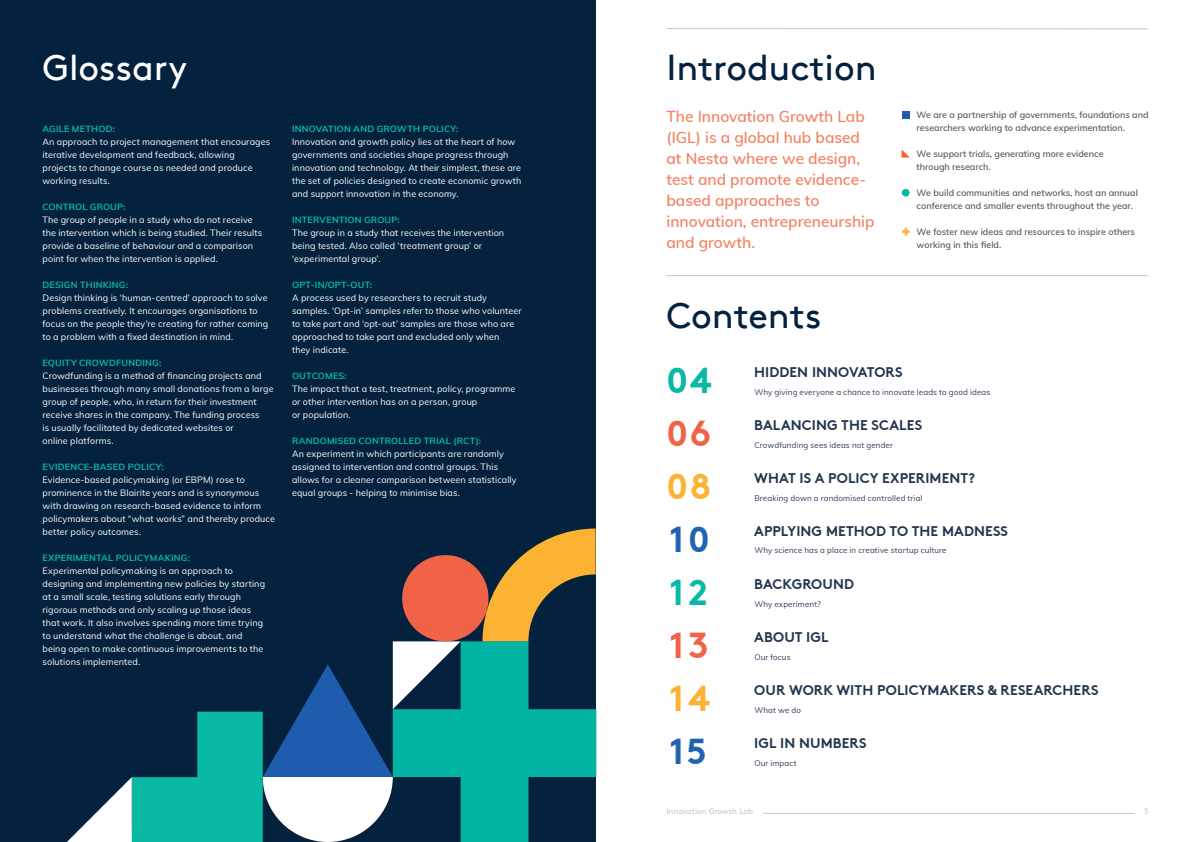
<style>
.page{position:relative;width:1191px;height:842px;background:#fff}
.page>*{position:absolute;margin:0;border:0;box-sizing:border-box;transform-origin:0 0}
.t1{font:36px "Brown";color:#04223e}
.t2{font:36px "Brown";color:#fff}
.t3{font:700 36px "Brown";color:#09b9a6}
.t4{font:700 36px "Brown";color:#f16346}
.t5{font:700 36px "Brown";color:#fcb333}
.t6{font:700 36px "Brown";color:#2064b1}
.t7{font:600 15.5px/21px "Muli";color:#f48263}
.t8{font:700 14px "Brown";letter-spacing:.005em;color:#233650}
.t9{font:9px/13px "Muli";letter-spacing:.01em;color:#fff}
.t10{font:600 9px/13px "Muli";color:#57585a}
.t11{font:700 9px "Muli";letter-spacing:.025em;color:#09b9a6}
.t12{font:8px "Muli";letter-spacing:.015em;color:#2e3e56}
.t13{font:8px "Brown";color:#c2c7cc}
</style>
<div class="page">
<hr style="left:763px;top:813px;width:371px;height:1px;background:#c2c7cc">
<div style="left:0;top:0;width:595px;height:842px;background:#04223e"></div>
<hr style="left:666px;top:28px;width:482px;height:1px;background:#c2c7cc">
<hr style="left:666px;top:275px;width:482px;height:1px;background:#c2c7cc">
<svg style="left:482px;top:528px;width:113px;height:113px"></svg>
<svg style="left:460px;top:641px;width:136px;height:201px;fill:#00b3a3"></svg>
<svg style="left:67px;top:641px;width:393px;height:201px"></svg>
<div style="left:402px;top:555px;width:86px;height:86px;background:#f16346;border-radius:50%"></div>
<div style="left:901px;top:111px;width:8px;height:8px;background:#1f5cad"></div>
<div style="left:901px;top:189px;width:8px;height:8px;background:#09b9a6;border-radius:50%"></div>
<svg style="left:901px;top:149px;width:8px;height:9px"></svg>
<svg style="left:902px;top:228px;width:7px;height:7px"></svg>
<p class="t2" style="left:43px;top:47px;width:146px">Glossary</p>
<p class="t11" style="left:43px;top:123px;width:74px">AGILE METHOD:</p>
<p class="t9" style="left:43px;top:135px;width:229px">An approach to project management that encourages iterative development and feedback, allowing projects to change course as needed and produce working results.</p>
<p class="t11" style="left:43px;top:201px;width:85px">CONTROL GROUP:</p>
<p class="t9" style="left:43px;top:213px;width:221px">The group of people in a study who do not receive the intervention which is being studied. Their results provide a baseline of behaviour and a comparison point for when the intervention is applied.</p>
<p class="t11" style="left:43px;top:279px;width:87px">DESIGN THINKING:</p>
<p class="t9" style="left:43px;top:291px;width:227px">Design thinking is ‘human-centred’ approach to solve problems creatively. It encourages organisations to focus on the people they’re creating for rather coming to a problem with a fixed destination in mind.</p>
<p class="t11" style="left:43px;top:357px;width:120px">EQUITY CROWDFUNDING:</p>
<p class="t9" style="left:43px;top:369px;width:233px">Crowdfunding is a method of financing projects and businesses through many small donations from a large group of people, who, in return for their investment receive shares in the company. The funding process<br>is usually facilitated by dedicated websites or<br>online platforms.</p>
<p class="t11" style="left:43px;top:461px;width:123px">EVIDENCE-BASED POLICY:</p>
<p class="t9" style="left:43px;top:473px;width:234px">Evidence-based policymaking (or EBPM) rose to prominence in the Blairite years and is synonymous with drawing on research-based evidence to inform policymakers about “what works” and thereby produce better policy outcomes.</p>
<p class="t11" style="left:43px;top:552px;width:149px">EXPERIMENTAL POLICYMAKING:</p>
<p class="t9" style="left:43px;top:564px;width:224px">Experimental policymaking is an approach to designing and implementing new policies by starting at a small scale, testing solutions early through rigorous methods and only scaling up those ideas that work. It also involves spending more time trying to understand what the challenge is about, and being open to make continuous improvements to the solutions implemented.</p>
<p class="t11" style="left:292px;top:123px;width:168px">INNOVATION AND GROWTH POLICY:</p>
<p class="t9" style="left:292px;top:135px;width:231px">Innovation and growth policy lies at the heart of how governments and societies shape progress through innovation and technology. At their simplest, these are the set of policies designed to create economic growth and support innovation in the economy.</p>
<p class="t11" style="left:292px;top:214px;width:109px">INTERVENTION GROUP:</p>
<p class="t9" style="left:292px;top:226px;width:214px">The group in a study that receives the intervention being tested. Also called ‘treatment group’ or ‘experimental group’.</p>
<p class="t11" style="left:292px;top:279px;width:81px">OPT-IN/OPT-OUT:</p>
<p class="t9" style="left:292px;top:291px;width:231px">A process used by researchers to recruit study samples. ‘Opt-in’ samples refer to those who volunteer to take part and ‘opt-out’ samples are those who are approached to take part and excluded only when<br>they indicate.</p>
<p class="t11" style="left:292px;top:370px;width:56px">OUTCOMES:</p>
<p class="t9" style="left:292px;top:382px;width:225px">The impact that a test, treatment, policy, programme or other intervention has on a person, group<br>or population.</p>
<p class="t11" style="left:292px;top:435px;width:191px">RANDOMISED CONTROLLED TRIAL (RCT):</p>
<p class="t9" style="left:292px;top:447px;width:226px">An experiment in which participants are randomly assigned to intervention and control groups. This allows for a cleaner comparison between statistically equal groups - helping to minimise bias.</p>
<p class="t1" style="left:666px;top:47px;width:212px">Introduction</p>
<p class="t7" style="left:666px;top:105px;width:209px">The Innovation Growth Lab (IGL) is a global hub based at Nesta where we design, test and promote evidence&shy;based approaches to innovation, entrepreneurship and growth.</p>
<p class="t10" style="left:916px;top:108px;width:233px">We are a partnership of governments, foundations and researchers working to advance experimentation.</p>
<p class="t10" style="left:916px;top:147px;width:188px">We support trials, generating more evidence through research.</p>
<p class="t10" style="left:916px;top:186px;width:223px">We build communities and networks, host an annual conference and smaller events throughout the year.</p>
<p class="t10" style="left:916px;top:225px;width:220px">We foster new ideas and resources to inspire others working in this field.</p>
<p class="t1" style="left:666px;top:294px;width:157px">Contents</p>
<p class="t8" style="left:754px;top:364px;width:150px">HIDDEN INNOVATORS</p>
<p class="t12" style="left:754px;top:386px;width:238px">Why giving everyone a chance to innovate leads to good ideas</p>
<p class="t8" style="left:754px;top:417px;width:169px">BALANCING THE SCALES</p>
<p class="t12" style="left:754px;top:439px;width:140px">Crowdfunding sees ideas not gender</p>
<p class="t8" style="left:754px;top:470px;width:222px">WHAT IS A POLICY EXPERIMENT?</p>
<p class="t12" style="left:754px;top:492px;width:170px">Breaking down a randomised controlled trial</p>
<p class="t8" style="left:754px;top:522px;width:255px">APPLYING METHOD TO THE MADNESS</p>
<p class="t12" style="left:754px;top:545px;width:194px">Why science has a place in creative startup culture</p>
<p class="t8" style="left:754px;top:575px;width:101px">BACKGROUND</p>
<p class="t12" style="left:754px;top:598px;width:68px">Why experiment?</p>
<p class="t8" style="left:754px;top:629px;width:76px">ABOUT IGL</p>
<p class="t12" style="left:754px;top:651px;width:38px">Our focus</p>
<p class="t8" style="left:754px;top:681px;width:346px">OUR WORK WITH POLICYMAKERS &amp; RESEARCHERS</p>
<p class="t12" style="left:754px;top:704px;width:48px">What we do</p>
<p class="t8" style="left:754px;top:735px;width:114px">IGL IN NUMBERS</p>
<p class="t12" style="left:754px;top:757px;width:44px">Our impact</p>
<p class="t3" style="left:666px;top:359px;width:47px">04</p>
<p class="t4" style="left:666px;top:412px;width:46px">06</p>
<p class="t5" style="left:666px;top:465px;width:47px">08</p>
<p class="t6" style="left:669px;top:518px;width:42px">10</p>
<p class="t3" style="left:669px;top:571px;width:40px">12</p>
<p class="t4" style="left:669px;top:624px;width:41px">13</p>
<p class="t5" style="left:669px;top:677px;width:43px">14</p>
<p class="t6" style="left:669px;top:730px;width:39px">15</p>
<p class="t13" style="left:666px;top:806px;width:88px">Innovation Growth Lab</p>
<p class="t13" style="left:1144px;top:806px;width:6px">3</p>
</div>
